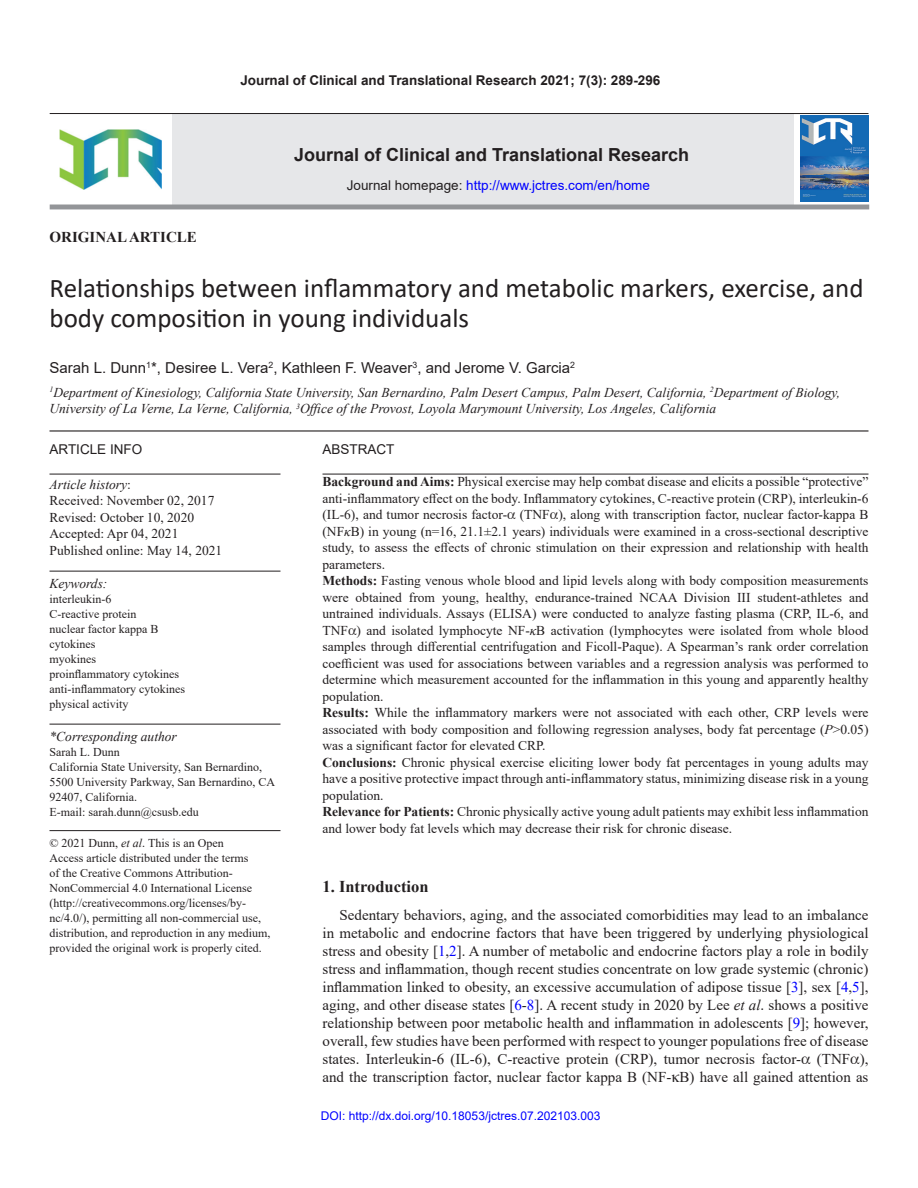
<style>
.page{position:relative;width:918px;height:1188px;background:#fff}
.page>*{position:absolute;margin:0;border:0;box-sizing:border-box;transform-origin:0 0}
.AT{font:27px/30px "Calibri";color:#231f20}
.Journal_Name{font:700 18px "Arial";color:#231f20}
.t1{font:700 16.5px "Times New Roman";color:#231f20}
.TX{font:15px/18px "Times New Roman";color:#231f20;text-align:justify}
.AU{font:15px "Arial";color:#231f20}
.AH{font:700 15px "Times New Roman";color:#231f20}
.ABS{font:13.5px/16.5px "Times New Roman";color:#231f20;text-align:justify}
.AFF{font:italic 13.5px/16.5px "Times New Roman";color:#231f20}
.HIS{font:13.5px "Times New Roman";color:#231f20}
.Jun_Name{font:700 13.5px "Arial";color:#231f20}
.Website{font:13.5px "Arial";color:#00f}
.ADD_H{font:italic 13.5px "Times New Roman";color:#231f20}
.HIS-2{font:italic 13.5px "Times New Roman";color:#231f20}
.ART_INFO{font:13.5px "Arial";color:#231f20}
.KWD_HEAD{font:italic 13.5px "Times New Roman";color:#231f20}
.ABSH{font:13.5px "Arial";color:#231f20}
.CR{font:12px/15px "Times New Roman";color:#231f20}
.ADD{font:12px/15px "Times New Roman";color:#231f20}
.t2{font:12px "Arial";color:#00f}
.s1{color:#231f20}
.s2{font-weight:700}
.s3{font-style:italic}
.s4{font-style:normal}
.s5{color:#00f}
</style>
<div class="page">
<hr style="left:50px;top:430px;width:818px;height:2px;background:#231f20">
<hr style="left:322px;top:474px;width:546px;height:1px;background:#231f20">
<hr style="left:50px;top:474px;width:230px;height:1px;background:#231f20">
<hr style="left:50px;top:571px;width:230px;height:1px;background:#231f20">
<hr style="left:50px;top:724px;width:230px;height:1px;background:#231f20">
<hr style="left:50px;top:830px;width:230px;height:1px;background:#231f20">
<img style="left:60px;top:129px;width:102px;height:61px">
<img style="left:800px;top:115px;width:68px;height:87px">
<div style="left:173px;top:113px;width:621px;height:92px;background:#e6e7e9"></div>
<hr style="left:50px;top:113px;width:818px;height:1px;background:#231f20">
<hr style="left:50px;top:205px;width:819px;height:4px;background:#939598">
<p class="Jun_Name" style="left:240px;top:70px;width:422px">Journal of Clinical and Translational Research 2021; 7(3): 289-296</p>
<p class="Journal_Name" style="left:294px;top:142px;width:397px">Journal of Clinical and Translational Research</p>
<p class="Website" style="left:347px;top:175px;width:305px"><span class="s1">Journal homepage:</span> http://www.jctres.com/en/home</p>
<p class="AH" style="left:50px;top:226px;width:149px">ORIGINAL ARTICLE</p>
<p class="AT" style="left:50px;top:272px;width:816px">Relationships between inflammatory and metabolic markers, exercise, and body composition in young individuals</p>
<p class="AU" style="left:50px;top:357px;width:527px">Sarah L. Dunn<sup>1</sup>*, Desiree L. Vera<sup>2</sup>, Kathleen F. Weaver<sup>3</sup>, and Jerome V. Garcia<sup>2</sup></p>
<p class="AFF" style="left:50px;top:384px;width:792px"><sup>1</sup>Department of Kinesiology, California State University, San Bernardino, Palm Desert Campus, Palm Desert, California, <sup>2</sup>Department of Biology,<br>University of La Verne, La Verne, California, <sup>3</sup>Office of the Provost, Loyola Marymount University, Los Angeles, California</p>
<p class="ABSH" style="left:322px;top:440px;width:74px">ABSTRACT</p>
<p class="ABS" style="left:322px;top:473px;width:548px"><span class="s2">Background and Aims:</span> Physical exercise may help combat disease and elicits a possible “protective” anti-inflammatory effect on the body. Inflammatory cytokines, C-reactive protein (CRP), interleukin-6 (IL-6), and tumor necrosis factor- (TNF ), along with transcription factor, nuclear factor-kappa B (NF<span class="s3">κ</span>B) in young (n=16, 21.1±2.1 years) individuals were examined in a cross-sectional descriptive study, to assess the effects of chronic stimulation on their expression and relationship with health parameters.</p>
<p class="ABS" style="left:322px;top:572px;width:548px"><span class="s2">Methods:</span> Fasting venous whole blood and lipid levels along with body composition measurements were obtained from young, healthy, endurance-trained NCAA Division III student-athletes and untrained individuals. Assays (ELISA) were conducted to analyze fasting plasma (CRP, IL-6, and TNF ) and isolated lymphocyte NF-<span class="s3">κ</span>B activation (lymphocytes were isolated from whole blood samples through differential centrifugation and Ficoll-Paque). A Spearman’s rank order correlation coefficient was used for associations between variables and a regression analysis was performed to determine which measurement accounted for the inflammation in this young and apparently healthy population.</p>
<p class="ABS" style="left:322px;top:704px;width:548px"><span class="s2">Results:</span> While the inflammatory markers were not associated with each other, CRP levels were associated with body composition and following regression analyses, body fat percentage (<span class="s3">P</span>&gt;0.05) was a significant factor for elevated CRP.</p>
<p class="ABS" style="left:322px;top:754px;width:548px"><span class="s2">Conclusions:</span> Chronic physical exercise eliciting lower body fat percentages in young adults may have a positive protective impact through anti-inflammatory status, minimizing disease risk in a young population.</p>
<p class="ABS" style="left:322px;top:803px;width:548px"><span class="s2">Relevance for Patients:</span> Chronic physically active young adult patients may exhibit less inflammation and lower body fat levels which may decrease their risk for chronic disease.</p>
<p class="ART_INFO" style="left:50px;top:440px;width:94px">ARTICLE INFO</p>
<p class="HIS-2" style="left:50px;top:475px;width:83px">Article history<span class="s4">:</span></p>
<p class="HIS" style="left:50px;top:491px;width:166px">Received: November 02, 2017</p>
<p class="HIS" style="left:50px;top:508px;width:146px">Revised: October 10, 2020</p>
<p class="HIS" style="left:50px;top:524px;width:130px">Accepted: Apr 04, 2021</p>
<p class="HIS" style="left:50px;top:541px;width:174px">Published online: May 14, 2021</p>
<p class="KWD_HEAD" style="left:50px;top:574px;width:59px">Keywords:</p>
<p class="ADD" style="left:50px;top:591px;width:63px">interleukin-6</p>
<p class="ADD" style="left:50px;top:606px;width:88px">C-reactive protein</p>
<p class="ADD" style="left:50px;top:621px;width:110px">nuclear factor kappa B</p>
<p class="ADD" style="left:50px;top:636px;width:47px">cytokines</p>
<p class="ADD" style="left:50px;top:651px;width:48px">myokines</p>
<p class="ADD" style="left:50px;top:666px;width:131px">proinflammatory cytokines</p>
<p class="ADD" style="left:50px;top:681px;width:137px">anti-inflammatory cytokines</p>
<p class="ADD" style="left:50px;top:696px;width:80px">physical activity</p>
<p class="ADD_H" style="left:50px;top:727px;width:129px">*Corresponding author</p>
<p class="ADD" style="left:50px;top:744px;width:72px">Sarah L. Dunn</p>
<p class="ADD" style="left:50px;top:759px;width:227px">California State University, San Bernardino, 5500 University Parkway, San Bernardino, CA 92407, California.<br>E-mail: sarah.dunn@csusb.edu</p>
<p class="CR" style="left:50px;top:836px;width:222px">© 2021 Dunn, <span class="s3">et al</span>. This is an Open<br>Access article distributed under the terms<br>of the Creative Commons Attribution-NonCommercial 4.0 International License (http://creativecommons.org/licenses/by&shy;nc/4.0/), permitting all non-commercial use, distribution, and reproduction in any medium, provided the original work is properly cited.</p>
<h1 class="t1" style="left:322px;top:875px;width:108px">1. Introduction</h1>
<p class="TX" style="left:322px;top:906px;width:548px;text-indent:17px">Sedentary behaviors, aging, and the associated comorbidities may lead to an imbalance in metabolic and endocrine factors that have been triggered by underlying physiological stress and obesity [<span class="s5">1</span>,<span class="s5">2</span>]. A number of metabolic and endocrine factors play a role in bodily stress and inflammation, though recent studies concentrate on low grade systemic (chronic) inflammation linked to obesity, an excessive accumulation of adipose tissue [<span class="s5">3</span>], sex [<span class="s5">4</span>,<span class="s5">5</span>], aging, and other disease states [<span class="s5">6</span>-<span class="s5">8</span>]. A recent study in 2020 by Lee <span class="s3">et al</span>. shows a positive relationship between poor metabolic health and inflammation in adolescents [<span class="s5">9</span>]; however, overall, few studies have been performed with respect to younger populations free of disease states. Interleukin-6 (IL-6), C-reactive protein (CRP), tumor necrosis factor- (TNF ), and the transcription factor, nuclear factor kappa B (NF- B) have all gained attention as</p>
<p class="t2" style="left:321px;top:1108px;width:281px">DOI: http://dx.doi.org/10.18053/jctres.07.202103.003</p>
</div>
